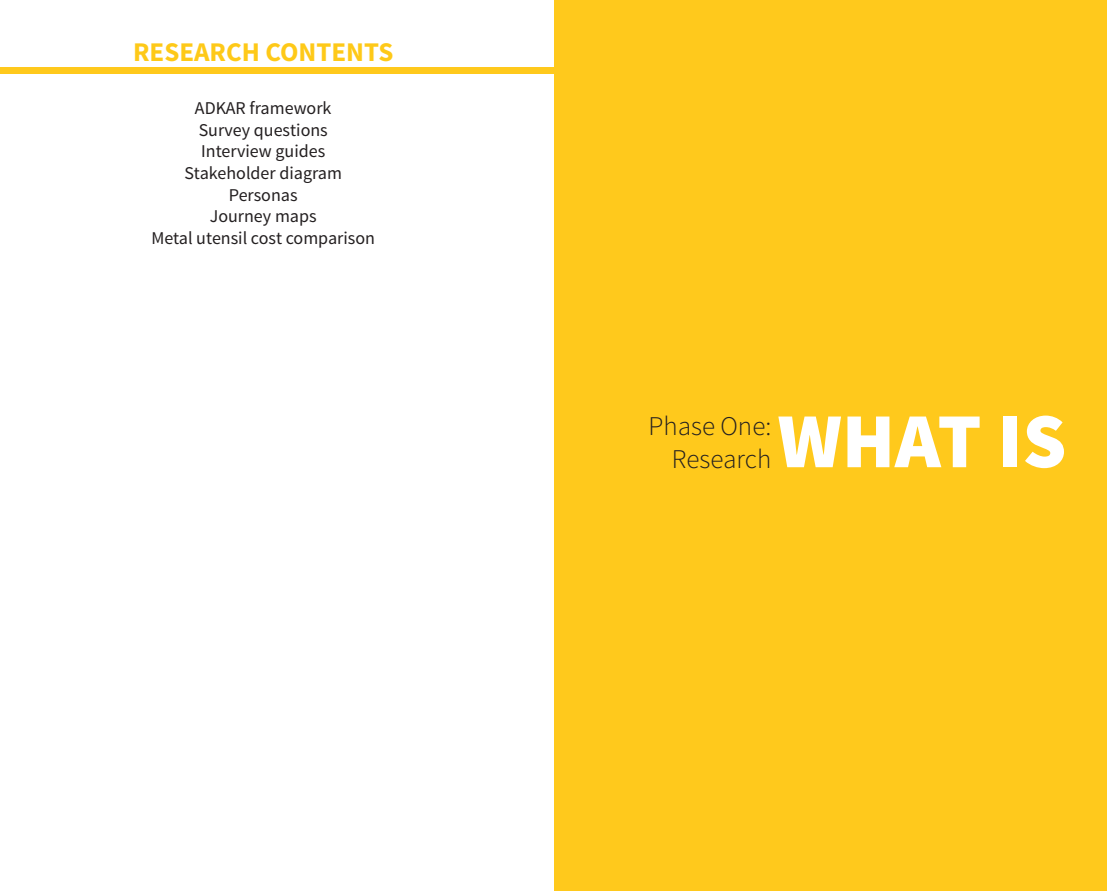
<style>
.page{position:relative;width:1107px;height:891px;background:#fff}
.page>*{position:absolute;margin:0;border:0;box-sizing:border-box;transform-origin:0 0}
.t1{font:900 78px "Source Sans Pro";color:#fff}
.t2{font:300 27px/32.4px "Source Sans Pro";color:#231f20;text-align:right}
.t3{font:700 27px "Source Sans Pro";color:#fec918}
.t4{font:18px/21.6px "Source Sans Pro";color:#231f20;text-align:center}
</style>
<div class="page">
<div style="left:0;top:67px;width:554px;height:7px;background:#ffc91c"></div>
<div style="left:555px;top:0;width:552px;height:891px;background:#ffc91c"></div>
<h2 class="t3" style="left:133px;top:34px;width:262px">RESEARCH CONTENTS</h2>
<p class="t4" style="left:151px;top:98px;width:225px">ADKAR framework<br>Survey questions<br>Interview guides<br>Stakeholder diagram<br>Personas<br>Journey maps<br>Metal utensil cost comparison</p>
<h2 class="t2" style="left:649px;top:410px;width:124px">Phase One:<br>Research</h2>
<h1 class="t1" style="left:778px;top:390px;width:290px">WHAT IS</h1>
</div>
